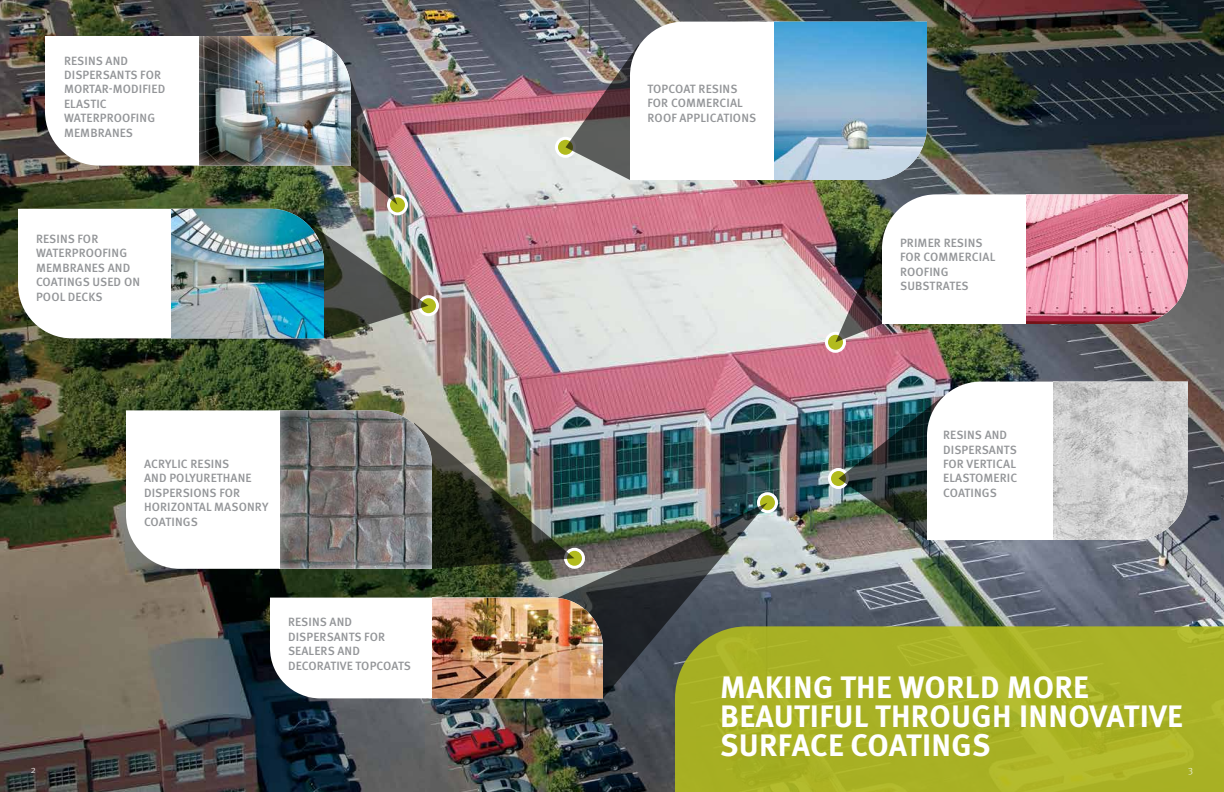
<style>
.page{position:relative;width:1224px;height:792px;background:#fff}
.page>*{position:absolute;margin:0;border:0;box-sizing:border-box;transform-origin:0 0}
.t1{font:700 31px/28.8px "Meta OT";letter-spacing:.01em;color:#fff}
.t2{font:500 12px/14.4px "Meta OT";letter-spacing:.01em;color:#939598}
.t3{font:300 10px "Meta OT";color:#fff}
</style>
<div class="page">
<img style="left:0;top:0;width:1224px;height:792px">
<svg style="left:675px;top:626px;width:549px;height:166px;background:#a9b125"></svg>
<div style="left:759px;top:494px;width:18px;height:18px;background:#b2bb1e;border-radius:50%"></div>
<div style="left:757px;top:492px;width:21px;height:21px;border:3px solid #fff;border-radius:50%"></div>
<div style="left:420px;top:297px;width:18px;height:18px;background:#b2bb1e;border-radius:50%"></div>
<div style="left:418px;top:295px;width:21px;height:21px;border:3px solid #fff;border-radius:50%"></div>
<div style="left:830px;top:470px;width:18px;height:18px;background:#b2bb1e;border-radius:50%"></div>
<div style="left:828px;top:468px;width:21px;height:21px;border:3px solid #fff;border-radius:50%"></div>
<div style="left:827px;top:333px;width:18px;height:18px;background:#b2bb1e;border-radius:50%"></div>
<div style="left:825px;top:332px;width:21px;height:21px;border:3px solid #fff;border-radius:50%"></div>
<div style="left:557px;top:138px;width:18px;height:18px;background:#b2bb1e;border-radius:50%"></div>
<div style="left:555px;top:137px;width:21px;height:21px;border:3px solid #fff;border-radius:50%"></div>
<img style="left:558px;top:503px;width:210px;height:195px">
<img style="left:126px;top:410px;width:448px;height:159px">
<img style="left:838px;top:382px;width:215px;height:158px">
<img style="left:1053px;top:382px;width:135px;height:158px">
<img style="left:835px;top:194px;width:353px;height:148px">
<img style="left:1026px;top:194px;width:162px;height:130px">
<svg style="left:566px;top:22px;width:208px;height:158px"></svg>
<img style="left:774px;top:22px;width:153px;height:158px">
<img style="left:18px;top:36px;width:410px;height:302px">
<img style="left:171px;top:209px;width:153px;height:129px">
<svg style="left:270px;top:598px;width:162px;height:100px"></svg>
<img style="left:432px;top:598px;width:171px;height:100px">
<p class="t2" style="left:64px;top:53px;width:103px">RESINS AND<br>DISPERSANTS FOR<br>MORTAR-MODIFIED<br>ELASTIC<br>WATERPROOFING<br>MEMBRANES</p>
<p class="t2" style="left:36px;top:232px;width:106px">RESINS FOR<br>WATERPROOFING<br>MEMBRANES AND<br>COATINGS USED ON<br>POOL DECKS</p>
<p class="t3" style="left:31px;top:763px;width:7px">2</p>
<p class="t2" style="left:144px;top:457px;width:126px">ACRYLIC RESINS<br>AND POLYURETHANE<br>DISPERSIONS FOR<br>HORIZONTAL MASONRY<br>COATINGS</p>
<p class="t2" style="left:288px;top:615px;width:124px">RESINS AND<br>DISPERSANTS FOR<br>SEALERS AND<br>DECORATIVE TOPCOATS</p>
<p class="t2" style="left:648px;top:82px;width:110px">TOPCOAT RESINS<br>FOR COMMERCIAL<br>ROOF APPLICATIONS</p>
<p class="t2" style="left:900px;top:236px;width:97px">PRIMER RESINS<br>FOR COMMERCIAL<br>ROOFING<br>SUBSTRATES</p>
<p class="t2" style="left:943px;top:428px;width:76px">RESINS AND<br>DISPERSANTS<br>FOR VERTICAL<br>ELASTOMERIC<br>COATINGS</p>
<h1 class="t1" style="left:720px;top:674px;width:464px">MAKING THE WORLD MORE<br>BEAUTIFUL THROUGH INNOVATIVE<br>SURFACE COATINGS</h1>
<p class="t3" style="left:1188px;top:763px;width:6px">3</p>
</div>
